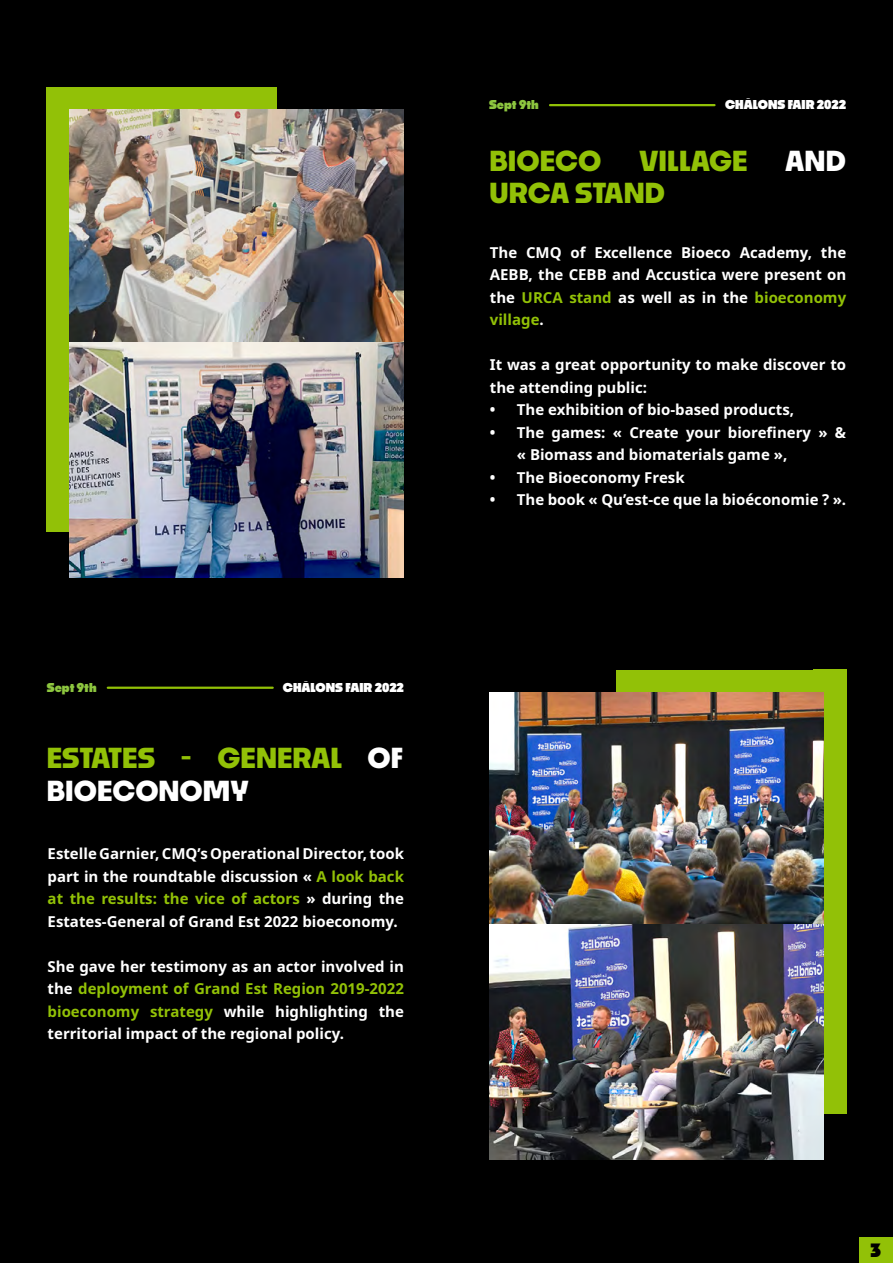
<style>
.page{position:relative;width:893px;height:1263px;background:#000}
.page>*{position:absolute;margin:0;border:0;box-sizing:border-box;transform-origin:0 0}
.t1{font:700 27px/32.4px "Noka";color:#92c107}
.t2{font:700 27px "Noka";color:#fff}
.t3{font:900 18px "Noka";color:#000}
.t4{font:700 15px/22.5px "Noto Sans";color:#fff;text-align:justify}
.t5{font:900 12px "Noka";color:#fff}
.t6{font:900 12px "Noka";color:#8dc63f}
.s1{color:#fff}
.s2{color:#92c107}
</style>
<div class="page">
<hr style="left:550px;top:104px;width:164px;height:2px;background:#92c107">
<hr style="left:108px;top:687px;width:165px;height:2px;background:#92c107">
<div style="left:47px;top:87px;width:33px;height:444px;background:#92c107"></div>
<div style="left:813px;top:670px;width:33px;height:444px;background:#92c107"></div>
<div style="left:48px;top:87px;width:229px;height:33px;background:#92c107"></div>
<div style="left:616px;top:670px;width:229px;height:33px;background:#92c107"></div>
<img style="left:70px;top:110px;width:334px;height:467px">
<img style="left:489px;top:692px;width:334px;height:468px">
<div style="left:859px;top:1237px;width:34px;height:26px;background:#92c107"></div>
<p class="t6" style="left:47px;top:679px;width:51px">Sept 9th</p>
<p class="t5" style="left:283px;top:679px;width:123px">CHÂLONS FAIR 2022</p>
<h1 class="t1" style="left:47px;top:741px;width:358px">ESTATES - GENERAL <span class="s1">OF<br>BIOECONOMY</span></h1>
<p class="t4" style="left:48px;top:843px;width:358px">Estelle Garnier, CMQ’s Operational Director, took part in the roundtable discussion « <span class="s2">A look back at the results: the vice of actors</span> » during the Estates-General of Grand Est 2022 bioeconomy.</p>
<p class="t4" style="left:48px;top:955px;width:358px">She gave her testimony as an actor involved in the <span class="s2">deployment of Grand Est Region 2019-2022 bioeconomy strategy</span> while highlighting the territorial impact of the regional policy.</p>
<p class="t6" style="left:489px;top:97px;width:51px">Sept 9th</p>
<p class="t5" style="left:725px;top:97px;width:123px">CHÂLONS FAIR 2022</p>
<h1 class="t1" style="left:489px;top:144px;width:113px">BIOECO</h1>
<h1 class="t1" style="left:639px;top:144px;width:110px">VILLAGE</h1>
<h1 class="t2" style="left:785px;top:144px;width:62px">AND</h1>
<h1 class="t1" style="left:489px;top:176px;width:177px">URCA STAND</h1>
<p class="t4" style="left:490px;top:241px;width:358px">The CMQ of Excellence Bioeco Academy, the AEBB, the CEBB and Accustica were present on the <span class="s2">URCA stand</span> as well as in the <span class="s2">bioeconomy village</span>.</p>
<p class="t4" style="left:490px;top:354px;width:358px">It was a great opportunity to make discover to the attending public:</p>
<p class="t4" style="left:490px;top:399px;width:306px">• The exhibition of bio-based products,</p>
<p class="t4" style="left:517px;top:421px;width:331px;text-indent:-27px">• The games: « Create your biorefinery » &amp; « Biomass and biomaterials game »,</p>
<p class="t4" style="left:490px;top:466px;width:196px">• The Bioeconomy Fresk</p>
<p class="t4" style="left:490px;top:489px;width:358px">• The book « Qu’est-ce que la bioéconomie ? ».</p>
<p class="t3" style="left:871px;top:1239px;width:12px">3</p>
</div>
